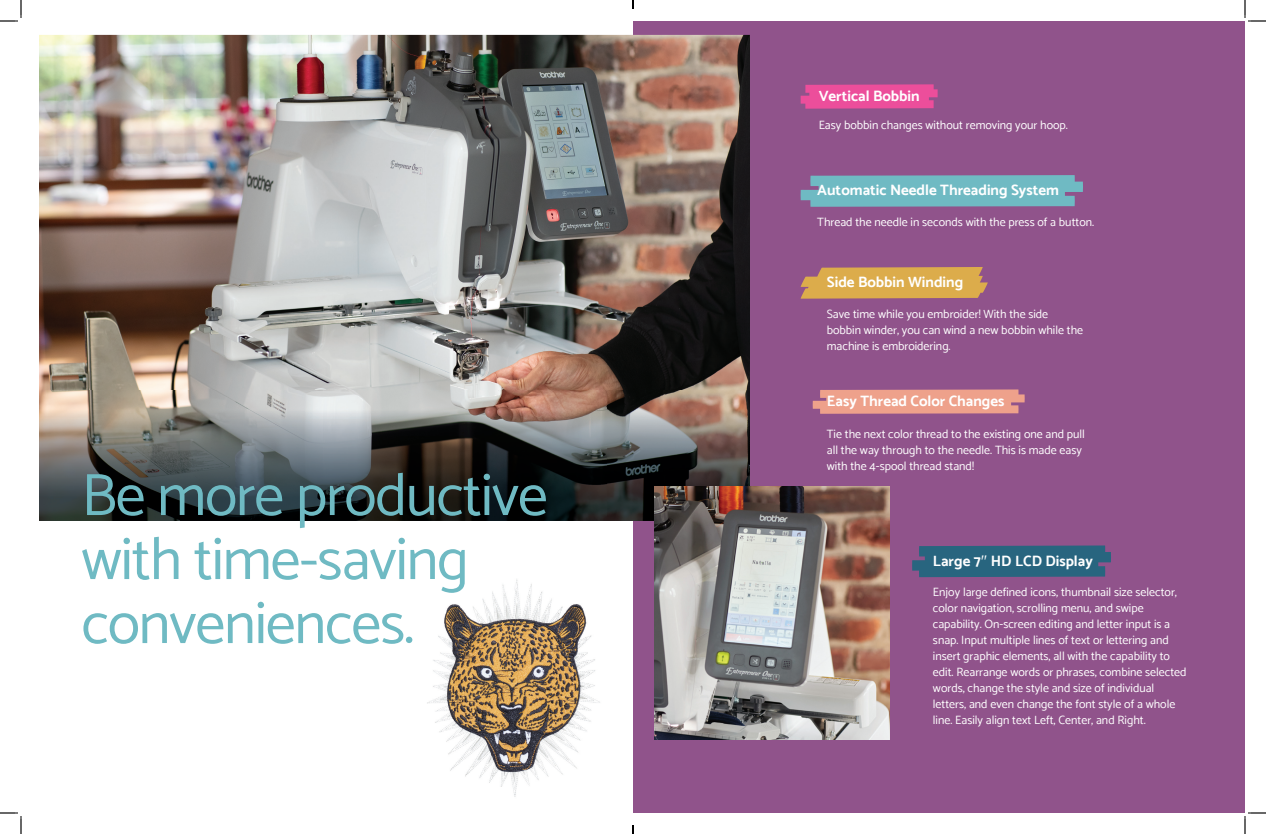
<style>
.page{position:relative;width:1266px;height:834px;background:#fff}
.page>*{position:absolute;margin:0;border:0;box-sizing:border-box;transform-origin:0 0}
.t1{font:60px/64px "Catamaran";letter-spacing:-.02em;color:#6fbac3}
.t2{font:700 15px "Catamaran";color:#fff}
.t3{font:12px/16px "Catamaran";color:#fff}
.s1{font-family:"Gotham";font-weight:400}
</style>
<div class="page">
<div style="left:633px;top:21px;width:612px;height:792px;background:#90538b"></div>
<img style="left:39px;top:35px;width:711px;height:355px">
<img style="left:427px;top:579px;width:173px;height:218px">
<svg style="left:801px;top:267px;width:187px;height:32px;background:#d4a351"></svg>
<svg style="left:813px;top:389px;width:212px;height:25px;background:#e5998b"></svg>
<svg style="left:801px;top:84px;width:137px;height:25px;background:#e34e99"></svg>
<svg style="left:801px;top:175px;width:282px;height:32px;background:#71b1be"></svg>
<svg style="left:912px;top:545px;width:199px;height:32px;background:#30637f"></svg>
<img style="left:39px;top:390px;width:711px;height:131px">
<img style="left:655px;top:486px;width:234px;height:254px">
<svg style="left:0;top:0;width:22px;height:22px"></svg>
<svg style="left:0;top:812px;width:22px;height:22px"></svg>
<svg style="left:1244px;top:0;width:22px;height:22px"></svg>
<svg style="left:1244px;top:812px;width:22px;height:22px"></svg>
<svg style="left:632px;top:0;width:2px;height:9px"></svg>
<svg style="left:632px;top:825px;width:2px;height:9px"></svg>
<h1 class="t1" style="left:81px;top:462px;width:468px">Be more productive with time-saving conveniences.</h1>
<p class="t2" style="left:819px;top:87px;width:102px">Vertical Bobbin</p>
<p class="t3" style="left:819px;top:117px;width:251px">Easy bobbin changes without removing your hoop.</p>
<p class="t2" style="left:817px;top:181px;width:243px">Automatic Needle Threading System</p>
<p class="t3" style="left:817px;top:214px;width:278px">Thread the needle in seconds with the press of a button.</p>
<p class="t2" style="left:827px;top:273px;width:138px">Side Bobbin Winding</p>
<p class="t3" style="left:827px;top:305px;width:258px">Save time while you embroider! With the side bobbin winder, you can wind a new bobbin while the machine is embroidering.</p>
<p class="t2" style="left:827px;top:392px;width:179px">Easy Thread Color Changes</p>
<p class="t3" style="left:827px;top:425px;width:260px">Tie the next color thread to the existing one and pull all the way through to the needle. This is made easy with the 4-spool thread stand!</p>
<p class="t2" style="left:933px;top:552px;width:161px">Large 7<span class="s1">"</span> HD LCD Display</p>
<p class="t3" style="left:933px;top:584px;width:255px">Enjoy large defined icons, thumbnail size selector, color navigation, scrolling menu, and swipe capability. On-screen editing and letter input is a snap. Input multiple lines of text or lettering and insert graphic elements, all with the capability to edit. Rearrange words or phrases, combine selected words, change the style and size of individual letters, and even change the font style of a whole line. Easily align text Left, Center, and Right.</p>
</div>
